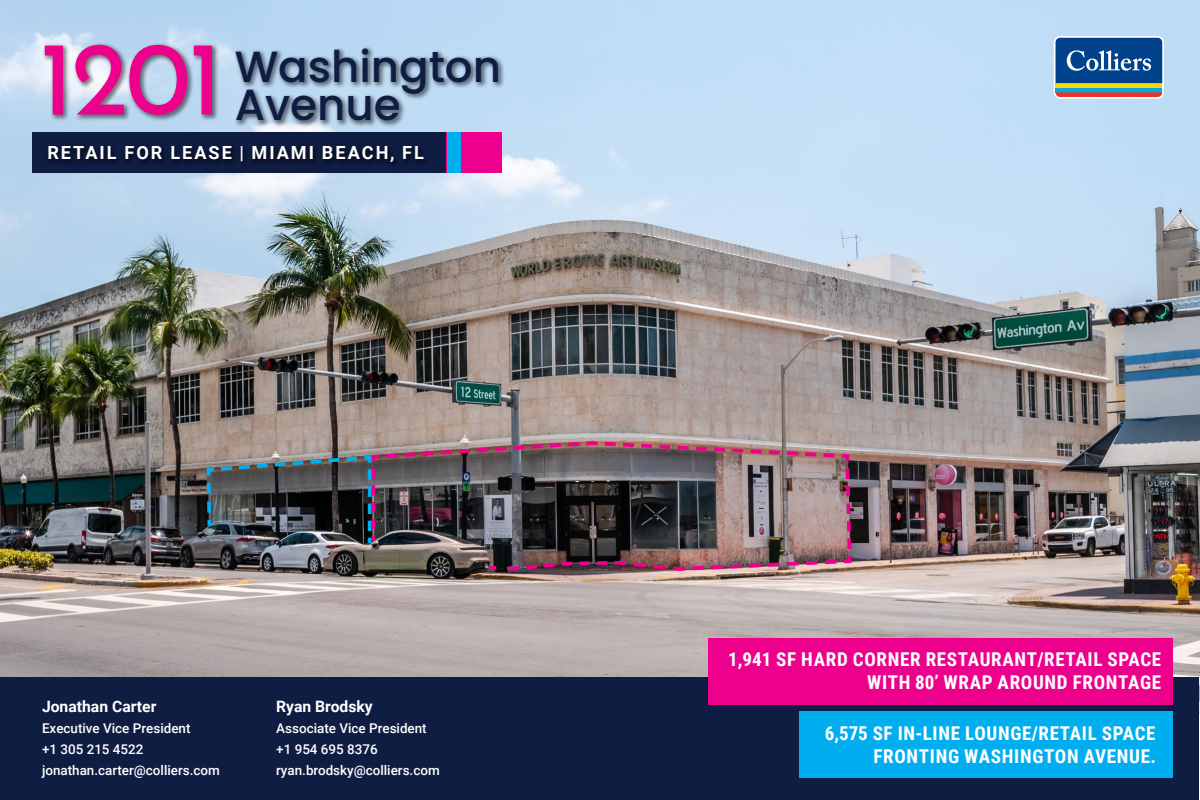
<style>
.page{position:relative;width:1200px;height:800px;background:#fff}
.page>*{position:absolute;margin:0;border:0;box-sizing:border-box;transform-origin:0 0}
.t1{font:104.7px "Josefin Sans";color:#ec008c}
.t2{font:500 43.6px "Poppins";color:#101d43}
.t3{font:700 19px/22.9px "Roboto Condensed";letter-spacing:.035em;color:#fff;text-align:right}
.t4{font:700 18.1px "Roboto";letter-spacing:.11em;color:#fff}
.t5{font:700 15.7px "Roboto";color:#fff}
.t6{font:500 13.4px/21px "Roboto";color:#fff}
</style>
<div class="page">
<img style="left:0;top:0;width:1200px;height:678px">
<div style="left:0;top:678px;width:1200px;height:122px;background:#101d43"></div>
<svg style="left:1054px;top:36px;width:110px;height:63px"></svg>
<hr style="left:1056px;top:88px;width:106px;height:4px;background:#00a8e4">
<div style="left:1056px;top:83px;width:106px;height:5px;background:#ffd600"></div>
<svg style="left:1056px;top:92px;width:106px;height:5px"></svg>
<svg style="left:1056px;top:38px;width:106px;height:45px;background:#1c5798"></svg>
<img style="left:370px;top:439px;width:483px;height:134px">
<img style="left:205px;top:453px;width:170px;height:94px">
<div style="left:708px;top:638px;width:465px;height:66px;background:#ec008c"></div>
<div style="left:233px;top:45px;width:272px;height:83px;background:#000;opacity:.5"></div>
<div style="left:33px;top:132px;width:414px;height:40px;background:#101d43"></div>
<div style="left:42px;top:42px;width:177px;height:80px;background:#000;opacity:.5"></div>
<div style="left:45px;top:144px;width:385px;height:26px;background:#000;opacity:.5"></div>
<div style="left:447px;top:132px;width:55px;height:40px;background:#ec008c"></div>
<div style="left:799px;top:712px;width:374px;height:66px;background:#00aeef"></div>
<div style="left:447px;top:132px;width:14px;height:41px;background:#00aeef"></div>
<h1 class="t1" style="left:39px;top:-9px;width:185px">1201</h1>
<h2 class="t2" style="left:235px;top:41px;width:268px">Washington</h2>
<h2 class="t2" style="left:235px;top:80px;width:167px">Avenue</h2>
<p class="t4" style="left:47px;top:140px;width:378px">RETAIL FOR LEASE | MIAMI BEACH, FL</p>
<p class="t5" style="left:42px;top:696px;width:116px">Jonathan Carter</p>
<p class="t6" style="left:42px;top:717px;width:179px">Executive Vice President<br>+1 305 215 4522 jonathan.carter@colliers.com</p>
<p class="t5" style="left:276px;top:696px;width:98px">Ryan Brodsky</p>
<p class="t6" style="left:276px;top:717px;width:165px">Associate Vice President +1 954 695 8376 ryan.brodsky@colliers.com</p>
<p class="t3" style="left:728px;top:647px;width:435px">1,941 SF HARD CORNER RESTAURANT/RETAIL SPACE<br>WITH 80’ WRAP AROUND FRONTAGE</p>
<p class="t3" style="left:825px;top:721px;width:333px">6,575 SF IN-LINE LOUNGE/RETAIL SPACE<br>FRONTING WASHINGTON AVENUE.</p>
</div>
